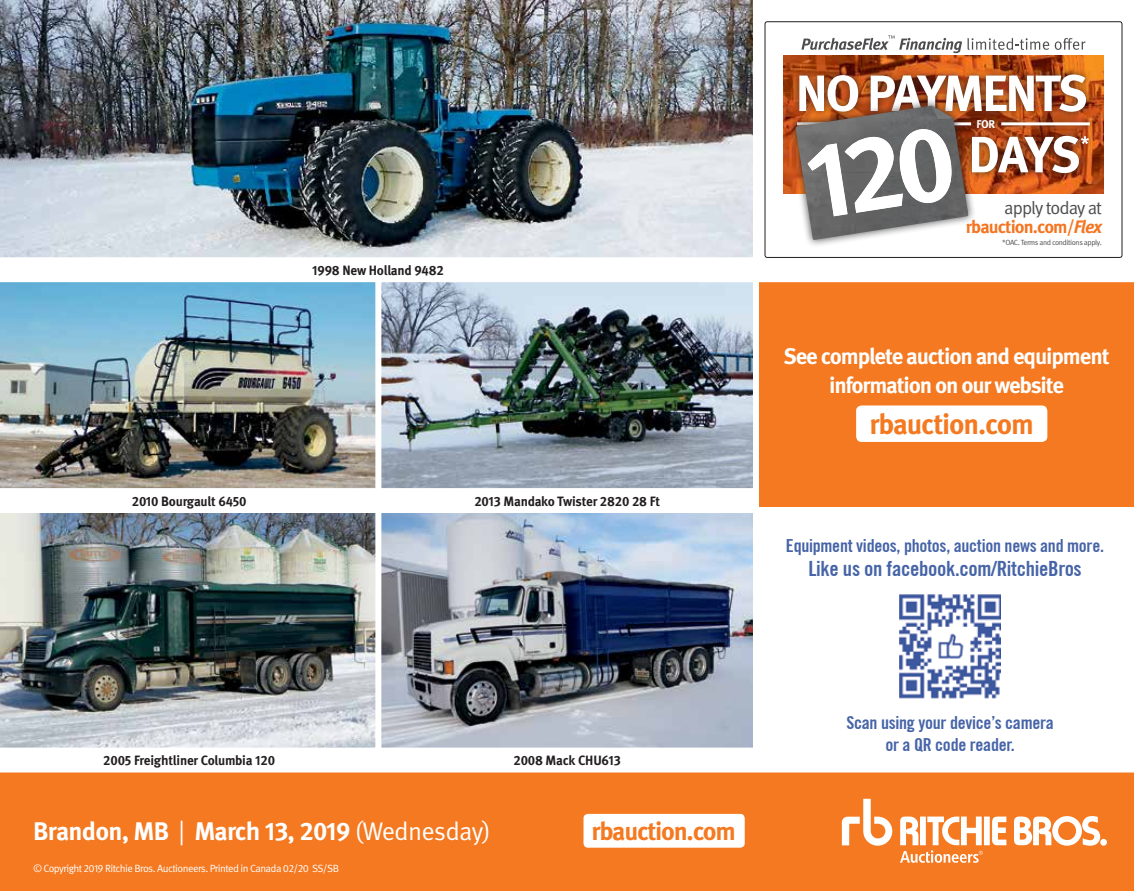
<style>
.page{position:relative;width:1134px;height:891px;background:#fff}
.page>*{position:absolute;margin:0;border:0;box-sizing:border-box;transform-origin:0 0}
.t1{font:700 51px "Meta Pro";letter-spacing:-.05em;color:#fff}
.t2{font:700 28.5px "Meta Pro";letter-spacing:-.04em;color:#f47920}
.t3{font:700 25.5px "Meta Pro";letter-spacing:-.03em;color:#fff}
.t4{font:700 25.5px "Meta Pro";letter-spacing:-.05em;color:#f47920}
.t5{font:700 22.5px/28.5px "Meta Pro";letter-spacing:-.05em;color:#fff;text-align:center}
.t6{font:700 condensed 21px "Trade Gothic No.20";letter-spacing:-.015em;color:#4664a7}
.t7{font:700 condensed 18px/21.6px "Trade Gothic No.20";letter-spacing:-.015em;color:#4664a7;text-align:center}
.t8{font:700 18px/19.5px "Meta Pro";letter-spacing:-.05em;color:#f47521;text-align:right}
.t9{font:700 13.5px "Meta Pro";letter-spacing:-.015em;color:#231f20}
.t10{font:700 11.25px "Meta Pro";color:#fff}
.t11{font:10.5px "Meta Pro";letter-spacing:-.05em;color:#fff}
.t12{font:7.5px "Meta Pro";letter-spacing:-.05em;color:#4d4d4f}
.s1{font-weight:400;color:#4d4d4f}
.s2{font-style:italic}
.s3{font-weight:400}
</style>
<div class="page">
<div style="left:0;top:772px;width:1134px;height:119px;background:#f47920"></div>
<svg style="left:842px;top:799px;width:50px;height:47px"></svg>
<svg style="left:900px;top:816px;width:207px;height:47px"></svg>
<div style="left:583px;top:814px;width:162px;height:34px;background:#fff;border-radius:4px"></div>
<img style="left:899px;top:594px;width:102px;height:105px">
<div style="left:759px;top:282px;width:375px;height:225px;background:#f47920"></div>
<div style="left:856px;top:405px;width:191px;height:37px;background:#fff;border-radius:5px"></div>
<img style="left:0;top:282px;width:376px;height:207px">
<img style="left:382px;top:283px;width:370px;height:204px">
<div style="left:378px;top:279px;width:378px;height:212px;border:3px solid #fff"></div>
<img style="left:0;top:513px;width:376px;height:235px">
<img style="left:382px;top:514px;width:370px;height:233px">
<div style="left:378px;top:510px;width:378px;height:241px;border:3px solid #fff"></div>
<img style="left:0;top:0;width:753px;height:258px">
<img style="left:784px;top:56px;width:319px;height:137px">
<div style="left:791px;top:67px;width:303px;height:53px;background:#231f20;opacity:.75"></div>
<div style="left:969px;top:112px;width:33px;height:24px;background:#231f20;opacity:.75"></div>
<div style="left:994px;top:114px;width:104px;height:20px;background:#231f20;opacity:.75"></div>
<hr style="left:1001px;top:122px;width:89px;height:3px;background:#fff">
<div style="left:1074px;top:129px;width:22px;height:23px;background:#231f20;opacity:.75"></div>
<svg style="left:1087px;top:136px;width:2px;height:8px"></svg>
<div style="left:964px;top:128px;width:123px;height:53px;background:#231f20;opacity:.75"></div>
<svg style="left:801px;top:35px;width:248px;height:18px"></svg>
<svg style="left:1055px;top:38px;width:31px;height:12px"></svg>
<div style="left:788px;top:98px;width:188px;height:149px;background:#231f20;opacity:.75"></div>
<img style="left:796px;top:113px;width:86px;height:60px">
<img style="left:882px;top:106px;width:75px;height:33px">
<img style="left:882px;top:216px;width:29px;height:13px">
<img style="left:940px;top:139px;width:28px;height:82px">
<img style="left:803px;top:173px;width:79px;height:67px">
<img style="left:911px;top:216px;width:29px;height:9px">
<img style="left:932px;top:106px;width:21px;height:13px">
<svg style="left:807px;top:127px;width:147px;height:89px"></svg>
<div style="left:765px;top:21px;width:357px;height:237px;border:1px solid #231f20;border-radius:2px"></div>
<p class="t9" style="left:312px;top:260px;width:133px">1998 New Holland 9482</p>
<p class="t9" style="left:132px;top:490px;width:116px">2010 Bourgault 6450</p>
<p class="t9" style="left:474px;top:490px;width:187px">2013 Mandako Twister 2820 28 Ft</p>
<h1 class="t1" style="left:796px;top:53px;width:294px">NO PAYMENTS</h1>
<p class="t10" style="left:977px;top:115px;width:20px">FOR</p>
<h1 class="t1" style="left:968px;top:115px;width:114px">DAYS</h1>
<h3 class="t8" style="left:966px;top:197px;width:138px"><span class="s1">apply today at </span>rbauction.com/<span class="s2">Flex</span></h3>
<p class="t12" style="left:1002px;top:237px;width:101px">*OAC. Terms and conditions apply.</p>
<h3 class="t5" style="left:784px;top:341px;width:328px">See complete auction and equipment information on our website</h3>
<h2 class="t2" style="left:869px;top:402px;width:166px">rbauction.com</h2>
<h3 class="t7" style="left:786px;top:535px;width:320px">Equipment videos, photos, auction news and more.</h3>
<h3 class="t6" style="left:808px;top:556px;width:275px">Like us on facebook.com/RitchieBros</h3>
<p class="t9" style="left:103px;top:750px;width:173px">2005 Freightliner Columbia 120</p>
<p class="t9" style="left:513px;top:750px;width:109px">2008 Mack CHU613</p>
<h3 class="t3" style="left:33px;top:812px;width:459px">Brandon, MB <span class="s3">|</span> March 13, 2019 <span class="s3">(Wednesday)</span></h3>
<h3 class="t4" style="left:592px;top:812px;width:146px">rbauction.com</h3>
<p class="t11" style="left:33px;top:860px;width:308px">© Copyright 2019 Ritchie Bros. Auctioneers. Printed in Canada 02/20 SS/SB</p>
<h3 class="t7" style="left:846px;top:712px;width:209px">Scan using your device’s camera or a QR code reader.</h3>
</div>
